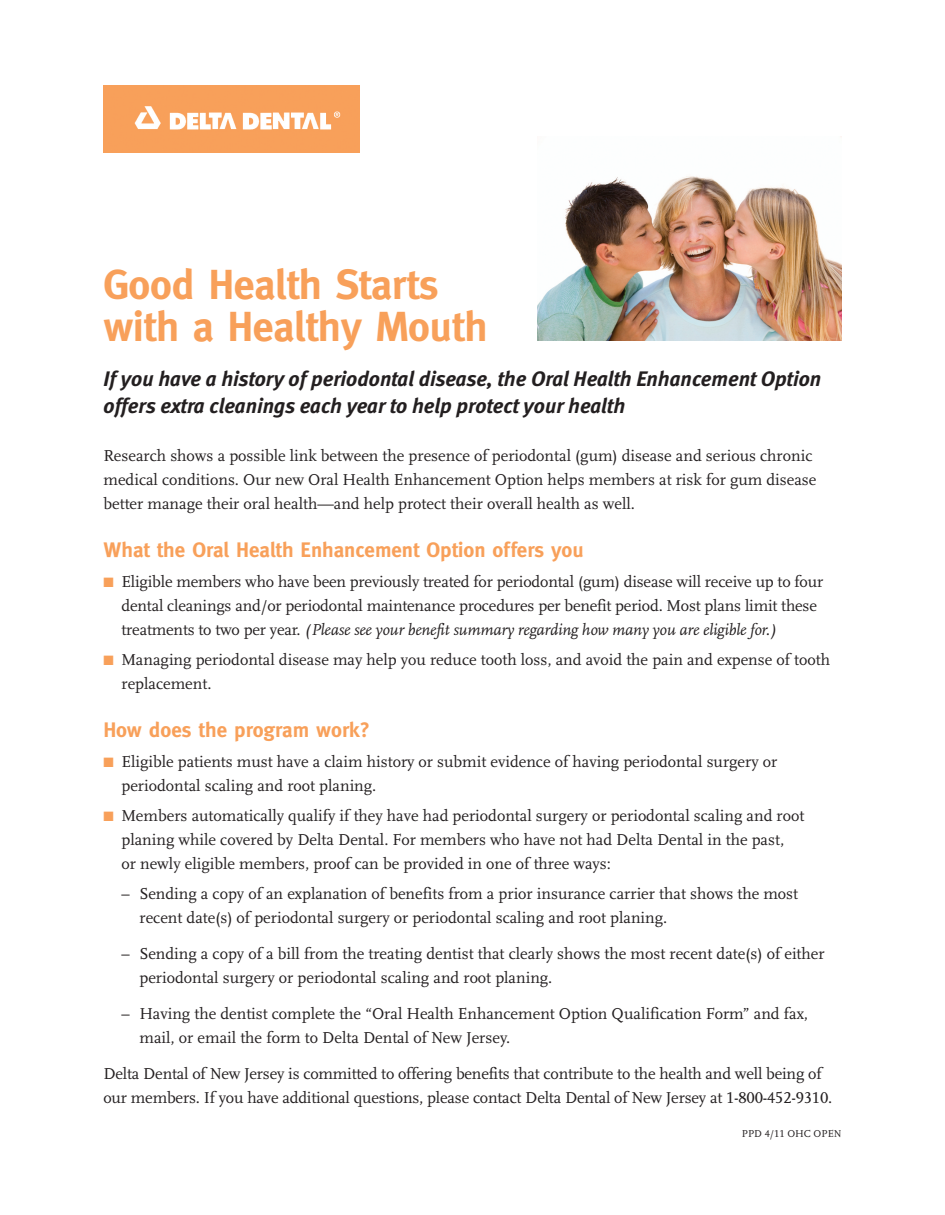
<style>
.page{position:relative;width:945px;height:1215px;background:#fff}
.page>*{position:absolute;margin:0;border:0;box-sizing:border-box;transform-origin:0 0}
.t1{font:700 42px/42px "Meta";letter-spacing:-.005em;color:#f8a05a}
.t2{font:italic 700 21px/27px "Meta";color:#231f20}
.t3{font:700 21px "Meta";color:#f8a05a}
.t4{font:16.5px/24px "Scala LF";color:#231f20}
.t5{font:10.5px "Scala LF";color:#231f20}
.s1{color:#f8a05a}
.s2{font-style:italic}
</style>
<div class="page">
<img style="left:104px;top:86px;width:255px;height:67px">
<img style="left:537px;top:136px;width:305px;height:204px">
<h1 class="t1" style="left:104px;top:263px;width:386px">Good Health Starts with a Healthy Mouth</h1>
<p class="t2" style="left:103px;top:366px;width:719px">If you have a history of periodontal disease, the Oral Health Enhancement Option offers extra cleanings each year to help protect your health</p>
<p class="t4" style="left:103px;top:444px;width:714px">Research shows a possible link between the presence of periodontal (gum) disease and serious chronic medical conditions. Our new Oral Health Enhancement Option helps members at risk for gum disease better manage their oral health—and help protect their overall health as well.</p>
<p class="t3" style="left:104px;top:537px;width:482px">What the Oral Health Enhancement Option offers you</p>
<p class="t4" style="left:122px;top:570px;width:703px;text-indent:-18px"><span class="s1">■</span> Eligible members who have been previously treated for periodontal (gum) disease will receive up to four dental cleanings and/or periodontal maintenance procedures per benefit period. Most plans limit these treatments to two per year. <span class="s2">(Please see your benefit summary regarding how many you are eligible for.)</span></p>
<p class="t4" style="left:122px;top:648px;width:710px;text-indent:-18px"><span class="s1">■</span> Managing periodontal disease may help you reduce tooth loss, and avoid the pain and expense of tooth replacement.</p>
<p class="t3" style="left:104px;top:717px;width:268px">How does the program work?</p>
<p class="t4" style="left:122px;top:750px;width:657px;text-indent:-18px"><span class="s1">■</span> Eligible patients must have a claim history or submit evidence of having periodontal surgery or periodontal scaling and root planing.</p>
<p class="t4" style="left:122px;top:804px;width:684px;text-indent:-18px"><span class="s1">■</span> Members automatically qualify if they have had periodontal surgery or periodontal scaling and root planing while covered by Delta Dental. For members who have not had Delta Dental in the past,<br>or newly eligible members, proof can be provided in one of three ways:</p>
<p class="t4" style="left:140px;top:882px;width:660px;text-indent:-18px">– Sending a copy of an explanation of benefits from a prior insurance carrier that shows the most recent date(s) of periodontal surgery or periodontal scaling and root planing.</p>
<p class="t4" style="left:140px;top:942px;width:687px;text-indent:-18px">– Sending a copy of a bill from the treating dentist that clearly shows the most recent date(s) of either periodontal surgery or periodontal scaling and root planing.</p>
<p class="t4" style="left:140px;top:1002px;width:670px;text-indent:-18px">– Having the dentist complete the “Oral Health Enhancement Option Qualification Form” and fax, mail, or email the form to Delta Dental of New Jersey.</p>
<p class="t4" style="left:103px;top:1062px;width:730px">Delta Dental of New Jersey is committed to offering benefits that contribute to the health and well being of our members. If you have additional questions, please contact Delta Dental of New Jersey at 1-800-452-9310.</p>
<p class="t5" style="left:742px;top:1129px;width:101px">PPD 4/11 OHC OPEN</p>
</div>
